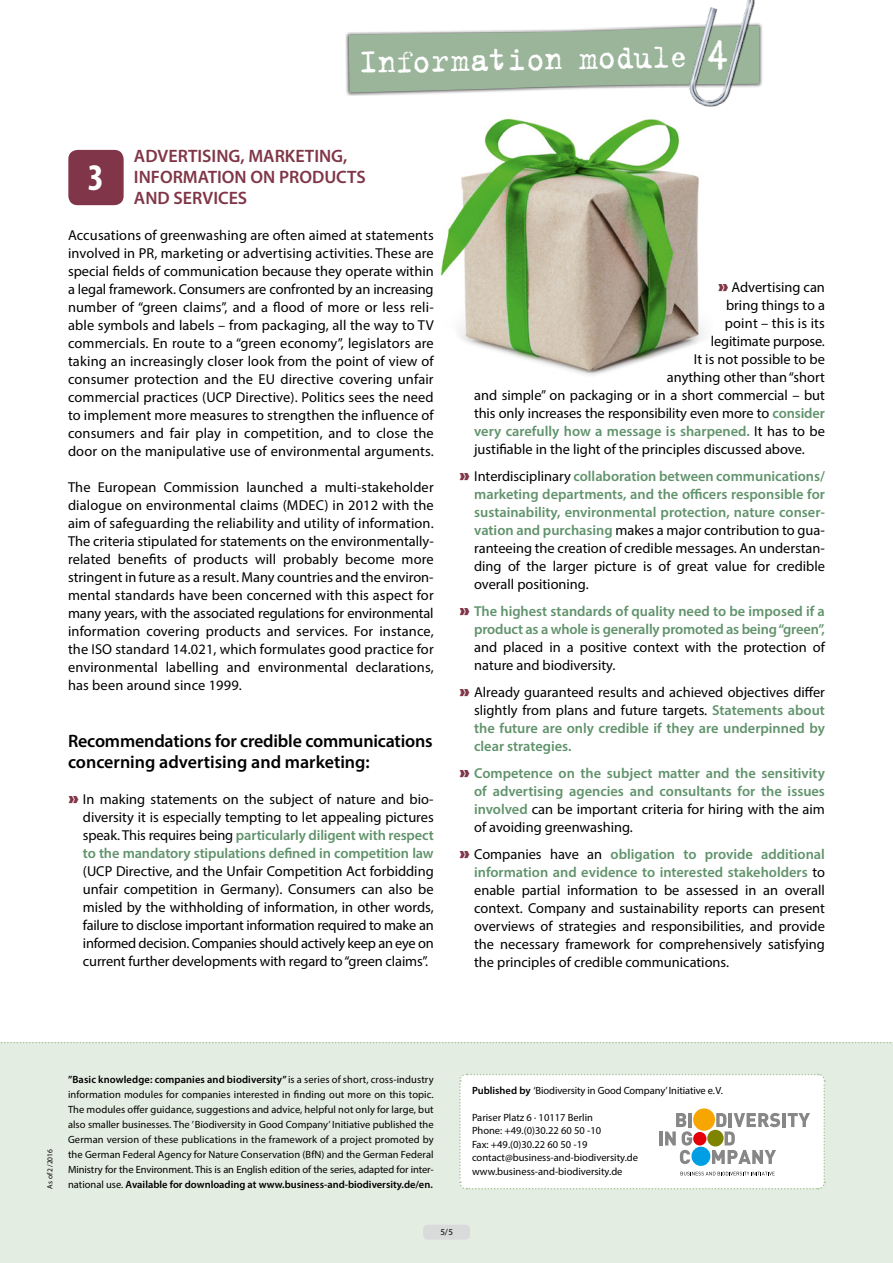
<style>
.page{position:relative;width:893px;height:1263px;background:#fff}
.page>*{position:absolute;margin:0;border:0;box-sizing:border-box;transform-origin:0 0}
.t1{font:700 condensed 37.8px "Myriad Pro";color:#fff}
.t2{font:36px "Trixie";color:#fff;scale:.95 1}
.t3{font:600 18px/21px "Myriad Pro";letter-spacing:-.01em;color:#000}
.t4{font:600 18px/21px "Myriad Pro";color:#803648}
.t5{font:14.4px/18px "Myriad Pro";color:#000;text-align:justify}
.t6{font:600 14.4px/18px "Myriad Pro";color:#61936c;text-align:right}
.t7{font:10.5px/15px "Myriad Pro";color:#000;text-align:justify}
.t8{font:9px "Myriad Pro";color:#000}
.t9{font:7.5px "Myriad Pro";color:#000}
.s1{font-size:45px}
.s2{font-family:"Frutiger";font-weight:900;font-size:16.5px;color:#803648}
.s3{font-weight:600;color:#61936c}
.s4{font-weight:400;color:#000}
.s5{font-weight:600}
</style>
<div class="page">
<img style="left:440px;top:118px;width:264px;height:258px">
<div style="left:68px;top:150px;width:56px;height:55px;background:#803648;border-radius:9px"></div>
<div style="left:345px;top:22px;width:418px;height:74px;background:#000;opacity:.75"></div>
<svg style="left:349px;top:26px;width:332px;height:67px"></svg>
<img style="left:681px;top:0;width:81px;height:107px">
<hr style="left:713px;top:0;width:19px;height:4px;background:#fff">
<div style="left:0;top:1042px;width:893px;height:221px;background:#e4ede1"></div>
<svg style="left:0;top:1042px;width:893px;height:1px"></svg>
<svg style="left:459px;top:1073px;width:367px;height:117px"></svg>
<div style="left:423px;top:1225px;width:47px;height:14px;background:#d9dada;border-radius:4px"></div>
<h2 class="t2" style="left:358px;top:38px;width:393px;rotate:-1deg">Information module <span class="s1">4</span></h2>
<p class="t4" style="left:134px;top:145px;width:233px">ADVERTISING, MARKETING,<br>INFORMATION ON PRODUCTS<br>AND SERVICES</p>
<p class="t5" style="left:68px;top:226px;width:367px">Accusations of greenwashing are often aimed at statements involved in PR, marketing or advertising activities. These are special fields of communication because they operate within a legal framework. Consumers are confronted by an increasing number of “green claims”, and a flood of more or less reli&shy;able symbols and labels – from packaging, all the way to TV commercials. En route to a “green economy”, legislators are taking an increasingly closer look from the point of view of consumer protection and the EU directive covering unfair commercial practices (UCP Directive). Politics sees the need to implement more measures to strengthen the influence of consumers and fair play in competition, and to close the door on the manipulative use of environmental arguments.</p>
<p class="t5" style="left:68px;top:478px;width:367px">The European Commission launched a multi-stakeholder dialogue on environmental claims (MDEC) in 2012 with the aim of safeguarding the reliability and utility of information.<br>The criteria stipulated for statements on the environmentally&shy;related benefits of products will probably become more stringent in future as a result. Many countries and the environ&shy;mental standards have been concerned with this aspect for many years, with the associated regulations for environmental information covering products and services. For instance, the ISO standard 14.021, which formulates good practice for environmental labelling and environmental declarations, has been around since 1999.</p>
<h1 class="t1" style="left:88px;top:154px;width:18px">3</h1>
<p class="t3" style="left:68px;top:730px;width:366px">Recommendations for credible communications concerning advertising and marketing:</p>
<p class="t5" style="left:83px;top:790px;width:352px;text-indent:-15px"><span class="s2">»</span> In making statements on the subject of nature and bio&shy;diversity it is especially tempting to let appealing pictures speak. This requires being <span class="s3">particularly diligent with respect to the mandatory stipulations defined in competition law</span></p>
<p class="t5" style="left:83px;top:862px;width:352px">(UCP Directive, and the Unfair Competition Act forbidding unfair competition in Germany). Consumers can also be misled by the withholding of information, in other words, failure to disclose important information required to make an informed decision. Companies should actively keep an eye on current further developments with regard to “green claims”.</p>
<p class="t5" style="left:718px;top:278px;width:109px"><span class="s2">»</span> Advertising can</p>
<p class="t5" style="left:726px;top:296px;width:100px">bring things to a</p>
<p class="t5" style="left:725px;top:314px;width:102px">point – this is its</p>
<p class="t5" style="left:711px;top:332px;width:116px">legitimate purpose.</p>
<p class="t5" style="left:694px;top:350px;width:133px">It is not possible to be</p>
<p class="t5" style="left:667px;top:368px;width:159px">anything other than “short</p>
<p class="t5" style="left:474px;top:386px;width:352px">and simple” on packaging or in a short commercial – but</p>
<p class="t5" style="left:474px;top:404px;width:352px">this only increases the responsibility even more to <span class="s3">consider</span></p>
<p class="t6" style="left:474px;top:421px;width:352px">very carefully how a message is sharpened. <span class="s4">It has to be</span></p>
<p class="t5" style="left:474px;top:440px;width:332px">justifiable in the light of the principles discussed above.</p>
<p class="t5" style="left:474px;top:467px;width:352px;text-indent:-15px"><span class="s2">»</span> Interdisciplinary <span class="s3">collaboration between communications/ marketing departments, and the officers responsible for sustainability, environmental protection, nature conser&shy;vation and purchasing</span> makes a major contribution to gua&shy;ranteeing the creation of credible messages. An understan&shy;ding of the larger picture is of great value for credible overall positioning.</p>
<p class="t6" style="left:459px;top:601px;width:367px"><span class="s2">»</span> The highest standards of quality need to be imposed if a product as a whole is generally promoted as being “green”,</p>
<p class="t5" style="left:474px;top:638px;width:352px">and placed in a positive context with the protection of nature and biodiversity.</p>
<p class="t5" style="left:474px;top:683px;width:352px;text-indent:-15px"><span class="s2">»</span> Already guaranteed results and achieved objectives differ slightly from plans and future targets. <span class="s3">Statements about the future are only credible if they are underpinned by clear strategies.</span></p>
<p class="t6" style="left:474px;top:763px;width:352px;text-align:justify;text-indent:-15px"><span class="s2">»</span> Competence on the subject matter and the sensitivity of advertising agencies and consultants for the issues involved <span class="s4">can be important criteria for hiring with the aim of avoiding greenwashing.</span></p>
<p class="t5" style="left:474px;top:845px;width:352px;text-indent:-15px"><span class="s2">»</span> Companies have an <span class="s3">obligation to provide additional information and evidence to interested stakeholders</span> to enable partial information to be assessed in an overall context. Company and sustainability reports can present overviews of strategies and responsibilities, and provide the necessary framework for comprehensively satisfying the principles of credible communications.</p>
<p class="t9" style="left:45px;top:1188px;width:41px;rotate:-90deg">As of 2/2016</p>
<p class="t7" style="left:68px;top:1072px;width:367px"><span class="s5">”Basic knowledge: companies and biodiversity”</span> is a series of short, cross-industry information modules for companies interested in finding out more on this topic.<br>The modules offer guidance, suggestions and advice, helpful not only for large, but also smaller businesses. The ’ Biodiversity in Good Company’ Initiative published the German version of these publications in the framework of a project promoted by the German Federal Agency for Nature Conservation (BfN) and the German Federal Ministry for the Environment. This is an English edition of the series, adapted for inter&shy;national use. <span class="s5">Available for downloading at www.business-and-biodiversity.de/en.</span></p>
<p class="t7" style="left:472px;top:1082px;width:252px"><span class="s5">Published by</span> ‘Biodiversity in Good Company’ Initiative e. V.</p>
<p class="t7" style="left:472px;top:1110px;width:168px;line-height:13.5px;text-align:left">Pariser Platz 6 · 10117 Berlin<br>Phone: +49.(0)30.22 60 50 -10<br>Fax: +49.(0)30.22 60 50 -19 contact@business-and-biodiversity.de www.business-and-biodiversity.de</p>
<p class="t8" style="left:440px;top:1226px;width:14px">6/7</p>
<p class="t8" style="left:440px;top:1226px;width:14px">5 5</p>
</div>
